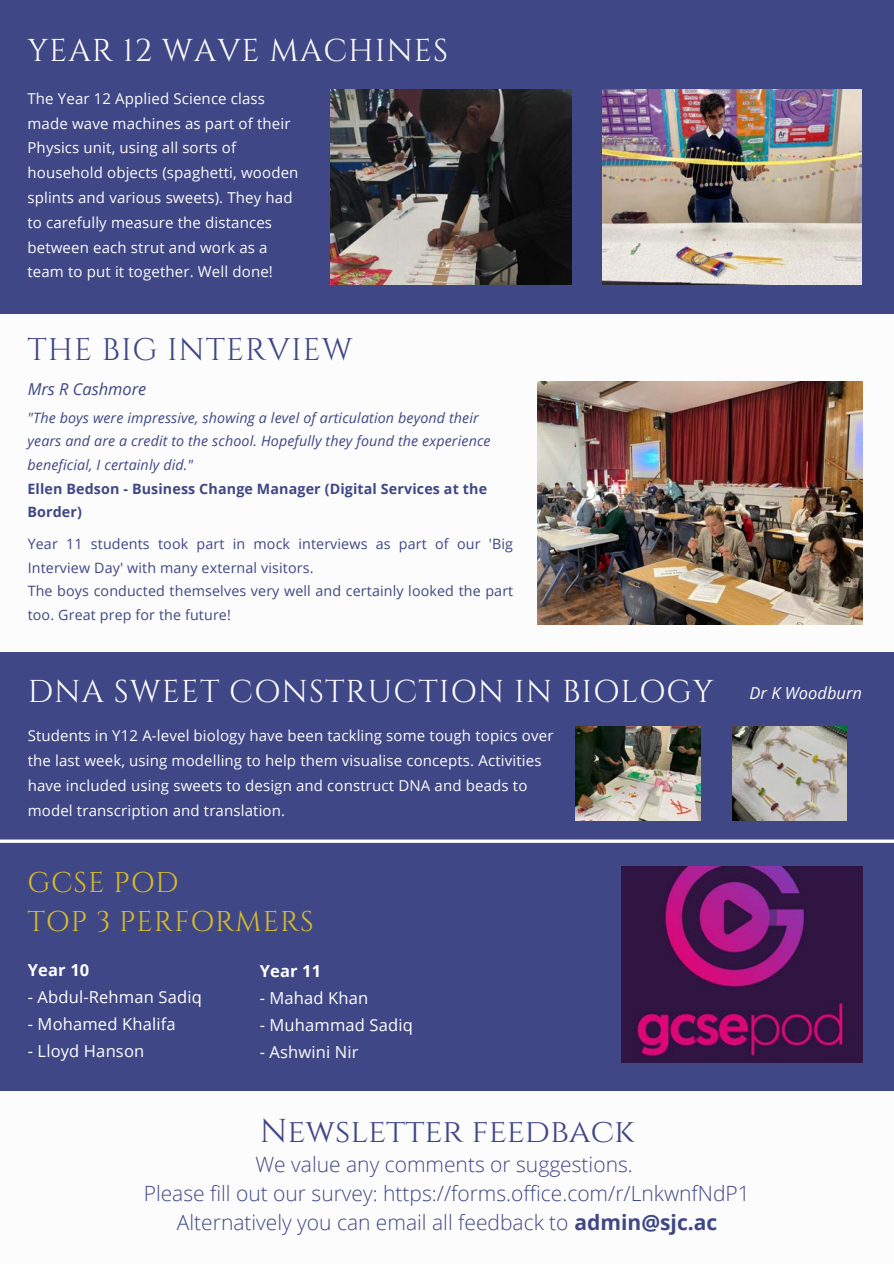
<style>
.page{position:relative;width:894px;height:1264px;background:#fff}
.page>*{position:absolute;margin:0;border:0;box-sizing:border-box;transform-origin:0 0}
.t1{font:33px "Cinzel";color:#3f4786}
.t2{font:31.5px "Cinzel";letter-spacing:.03em;color:#fdfcfc}
.t3{font:31.2px "Cinzel";letter-spacing:.03em;color:#3f4786}
.t4{font:28.5px "Cinzel";letter-spacing:.03em;color:#d7ba29}
.t5{font:300 21px "Open Sans";color:#3f4786}
.t6{font:16.5px "Open Sans";letter-spacing:.01em;color:#fff}
.t7{font:700 16.5px "Open Sans";letter-spacing:.01em;color:#fff}
.t8{font:italic 16.5px "Open Sans";color:#fdfcfc}
.t9{font:italic 16.35px "Open Sans";color:#3f4786}
.t10{font:15px/24.8px "Open Sans";letter-spacing:.01em;color:#fdfcfc}
.t11{font:14.25px/23.7px "Open Sans";letter-spacing:.01em;color:#3f4786}
.t12{font:italic 14.25px/23.7px "Open Sans";letter-spacing:.01em;color:#3f4786}
.t13{font:700 14.25px/23.7px "Open Sans";letter-spacing:.01em;color:#3f4786}
.s1{font-weight:700}
</style>
<div class="page">
<div style="left:0;top:0;width:893px;height:1263px;background:#3f4786"></div>
<div style="left:0;top:314px;width:893px;height:338px;background:#fdfcfc"></div>
<img style="left:602px;top:89px;width:259px;height:195px">
<div style="left:0;top:1090px;width:893px;height:173px;background:#fdfcfc"></div>
<img style="left:621px;top:866px;width:241px;height:196px">
<img style="left:330px;top:89px;width:241px;height:195px">
<img style="left:537px;top:381px;width:325px;height:244px">
<img style="left:575px;top:726px;width:125px;height:94px">
<img style="left:732px;top:726px;width:114px;height:94px">
<hr style="left:0;top:839px;width:893px;height:3px;background:#fff">
<p class="t2" style="left:27px;top:30px;width:422px">YEAR 12 WAVE MACHINES</p>
<p class="t10" style="left:27px;top:86px;width:272px">The Year 12 Applied Science class made wave machines as part of their Physics unit, using all sorts of household objects (spaghetti, wooden splints and various sweets). They had to carefully measure the distances between each strut and work as a team to put it together. Well done!</p>
<p class="t3" style="left:27px;top:329px;width:326px">THE BIG INTERVIEW</p>
<p class="t9" style="left:28px;top:378px;width:120px">Mrs R Cashmore</p>
<p class="t12" style="left:27px;top:405px;width:464px">"The boys were impressive, showing a level of articulation beyond their years and are a credit to the school. Hopefully they found the experience beneficial, I certainly did."</p>
<p class="t13" style="left:27px;top:476px;width:461px">Ellen Bedson - Business Change Manager (Digital Services at the<br>Border)</p>
<p class="t11" style="left:28px;top:532px;width:486px">Year 11 students took part in mock interviews as part of our 'Big<br>Interview Day' with many external visitors.</p>
<p class="t11" style="left:28px;top:579px;width:487px">The boys conducted themselves very well and certainly looked the part too. Great prep for the future!</p>
<p class="t2" style="left:28px;top:671px;width:687px">DNA SWEET CONSTRUCTION IN BIOLOGY</p>
<p class="t10" style="left:28px;top:723px;width:527px">Students in Y12 A-level biology have been tackling some tough topics over the last week, using modelling to help them visualise concepts. Activities have included using sweets to design and construct DNA and beads to model transcription and translation.</p>
<p class="t4" style="left:27px;top:864px;width:152px">GCSE POD</p>
<p class="t4" style="left:27px;top:903px;width:288px">TOP 3 PERFORMERS</p>
<p class="t7" style="left:28px;top:958px;width:63px">Year 10</p>
<p class="t6" style="left:28px;top:985px;width:175px">- Abdul-Rehman Sadiq</p>
<p class="t6" style="left:28px;top:1012px;width:149px">- Mohamed Khalifa</p>
<p class="t6" style="left:28px;top:1039px;width:118px">- Lloyd Hanson</p>
<p class="t7" style="left:259px;top:959px;width:63px">Year 11</p>
<p class="t6" style="left:259px;top:986px;width:110px">- Mahad Khan</p>
<p class="t6" style="left:259px;top:1013px;width:155px">- Muhammad Sadiq</p>
<p class="t6" style="left:259px;top:1040px;width:100px">- Ashwini Nir</p>
<p class="t8" style="left:749px;top:681px;width:114px">Dr K Woodburn</p>
<p class="t1" style="left:259px;top:1109px;width:376px">Newsletter feedback</p>
<p class="t5" style="left:255px;top:1149px;width:378px">We value any comments or suggestions.</p>
<p class="t5" style="left:144px;top:1178px;width:607px">Please fill out our survey: https://forms.office.com/r/LnkwnfNdP1</p>
<p class="t5" style="left:177px;top:1207px;width:542px">Alternatively you can email all feedback to <span class="s1">admin@sjc.ac</span></p>
</div>
